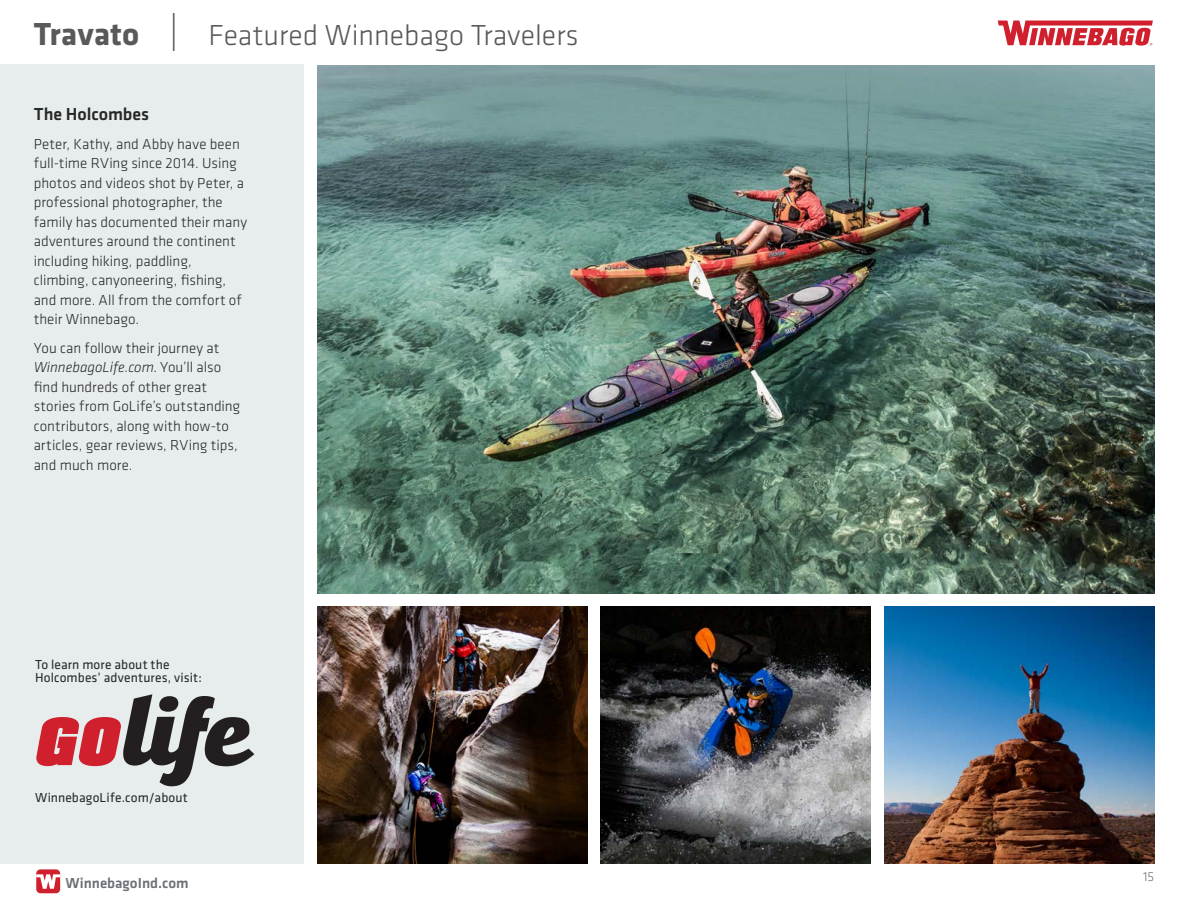
<style>
.page{position:relative;width:1188px;height:918px;background:#fff}
.page>*{position:absolute;margin:0;border:0;box-sizing:border-box;transform-origin:0 0}
.t1{font:300 37.95px "Klavika";color:#58595b}
.t2{font:700 33px "Klavika";color:#58595b}
.t3{font:300 30px "Klavika";color:#58595b}
.t4{font:500 18px "Klavika Basic";letter-spacing:-.005em;color:#272727}
.t5{font:300 15px/19.5px "Klavika";letter-spacing:.005em;color:#272727}
.t6{font:italic 300 15px "Klavika Basic";color:#272727}
.t7{font:500 15px "Klavika Basic";color:#6a7076}
.t8{font:13.5px/13.5px "Klavika Basic";letter-spacing:.01em;color:#272727}
.t9{font:300 13.5px "Klavika";color:#717275}
.s1{font-family:"Klavika";font-style:normal}
</style>
<div class="page">
<img style="left:317px;top:65px;width:837px;height:528px">
<img style="left:317px;top:607px;width:270px;height:257px">
<img style="left:884px;top:606px;width:270px;height:258px">
<img style="left:601px;top:606px;width:270px;height:258px">
<svg style="left:36px;top:873px;width:25px;height:21px"></svg>
<div style="left:36px;top:869px;width:24px;height:24px;background:#d0202e;border-radius:4px"></div>
<svg style="left:36px;top:874px;width:24px;height:15px"></svg>
<svg style="left:998px;top:21px;width:155px;height:25px"></svg>
<div style="left:0;top:65px;width:304px;height:799px;background:#e7eced"></div>
<svg style="left:36px;top:694px;width:218px;height:92px"></svg>
<h2 class="t2" style="left:34px;top:10px;width:107px">Travato</h2>
<h1 class="t1" style="left:169px;top:8px;width:11px">|</h1>
<h3 class="t3" style="left:208px;top:17px;width:372px">Featured Winnebago Travelers</h3>
<p class="t4" style="left:34px;top:102px;width:117px">The Holcombes</p>
<p class="t5" style="left:34px;top:134px;width:215px">Peter, Kathy, and Abby have been full-time RVing since 2014. Using photos and videos shot by Peter, a professional photographer, the family has documented their many adventures around the continent including hiking, paddling, climbing, canyoneering, fishing, and more. All from the comfort of their Winnebago.</p>
<p class="t5" style="left:34px;top:338px;width:187px">You can follow their journey at</p>
<p class="t6" style="left:34px;top:358px;width:189px">WinnebagoLife.com<span class="s1">. You’ll also</span></p>
<p class="t5" style="left:34px;top:377px;width:208px">find hundreds of other great stories from GoLife’s outstanding contributors, along with how-to articles, gear reviews, RVing tips, and much more.</p>
<p class="t8" style="left:35px;top:657px;width:168px">To learn more about the<br>Holcombes’ adventures, visit:</p>
<p class="t8" style="left:35px;top:791px;width:154px">WinnebagoLife.com/about</p>
<p class="t7" style="left:66px;top:873px;width:125px">WinnebagoInd.com</p>
<p class="t9" style="left:1143px;top:868px;width:13px">15</p>
</div>
